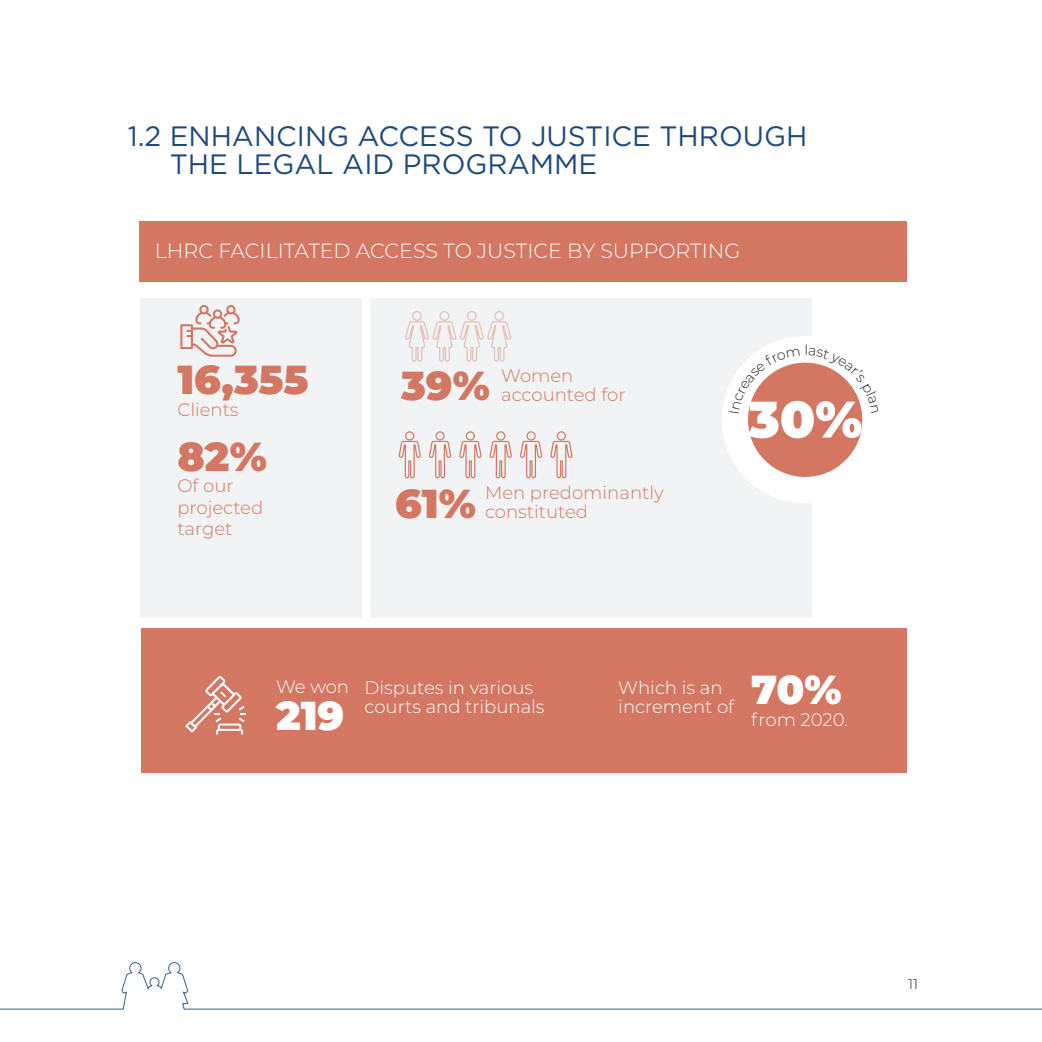
<style>
.page{position:relative;width:1042px;height:1042px;background:#fff}
.page>*{position:absolute;margin:0;border:0;box-sizing:border-box;transform-origin:0 0}
.t1{font:900 51.27px "Montserrat";color:#fff}
.t2{font:900 40.43px "Montserrat";color:#d37763}
.t3{font:900 40.43px "Montserrat";color:#fff}
.t4{font:28px/28px "Gotham";color:#1f497d}
.t5{font:300 20.47px "Montserrat";color:#fff}
.t6{font:300 18.03px/21.7px "Montserrat";color:#d37763}
.t7{font:300 18.03px/18.7px "Montserrat";color:#fff}
.t8{font:300 14px "Montserrat";color:#231f20}
</style>
<div class="page">
<svg style="left:0;top:962px;width:1042px;height:48px"></svg>
<div style="left:370px;top:298px;width:441px;height:319px;background:#f2f3f4"></div>
<div style="left:142px;top:628px;width:765px;height:144px;background:#d37763"></div>
<div style="left:140px;top:298px;width:221px;height:319px;background:#f2f3f4"></div>
<div style="left:139px;top:221px;width:768px;height:61px;background:#d37763"></div>
<svg style="left:180px;top:305px;width:60px;height:52px"></svg>
<svg style="left:405px;top:311px;width:106px;height:51px"></svg>
<svg style="left:398px;top:431px;width:23px;height:47px"></svg>
<svg style="left:429px;top:431px;width:22px;height:47px"></svg>
<svg style="left:459px;top:431px;width:23px;height:47px"></svg>
<svg style="left:489px;top:431px;width:23px;height:47px"></svg>
<svg style="left:520px;top:431px;width:22px;height:47px"></svg>
<svg style="left:550px;top:431px;width:23px;height:47px"></svg>
<div style="left:721px;top:336px;width:168px;height:167px;background:#fff;border-radius:50%"></div>
<div style="left:748px;top:363px;width:114px;height:114px;background:#d37763;border-radius:50%"></div>
<svg style="left:185px;top:676px;width:61px;height:58px"></svg>
<svg style="left:729px;top:349px;width:69px;height:64px"></svg>
<svg style="left:806px;top:362px;width:56px;height:51px"></svg>
<h3 class="t4" style="left:170px;top:122px;width:639px;text-indent:-42px">1.2 ENHANCING ACCESS TO JUSTICE THROUGH<br>THE LEGAL AID PROGRAMME</h3>
<p class="t5" style="left:155px;top:236px;width:587px">LHRC FACILITATED ACCESS TO JUSTICE BY SUPPORTING</p>
<h2 class="t2" style="left:177px;top:349px;width:133px">16,355</h2>
<p class="t6" style="left:177px;top:398px;width:63px">Clients</p>
<h2 class="t2" style="left:177px;top:426px;width:91px">82%</h2>
<p class="t6" style="left:177px;top:474px;width:87px">Of our projected target</p>
<h2 class="t2" style="left:401px;top:355px;width:90px">39%</h2>
<p class="t6" style="left:501px;top:365px;width:126px;line-height:18.7px">Women accounted for</p>
<h2 class="t2" style="left:395px;top:473px;width:82px">61%</h2>
<p class="t6" style="left:485px;top:483px;width:181px;line-height:18.7px">Men predominantly constituted</p>
<h1 class="t1" style="left:748px;top:381px;width:115px">30%</h1>
<p class="t7" style="left:276px;top:676px;width:75px">We won</p>
<h2 class="t3" style="left:276px;top:685px;width:70px">219</h2>
<p class="t7" style="left:364px;top:678px;width:182px">Disputes in various courts and tribunals</p>
<h2 class="t3" style="left:751px;top:659px;width:92px">70%</h2>
<p class="t7" style="left:751px;top:710px;width:98px">from 2020.</p>
<p class="t7" style="left:618px;top:678px;width:118px">Which is an increment of</p>
<p class="t8" style="left:908px;top:974px;width:11px">11</p>
</div>
